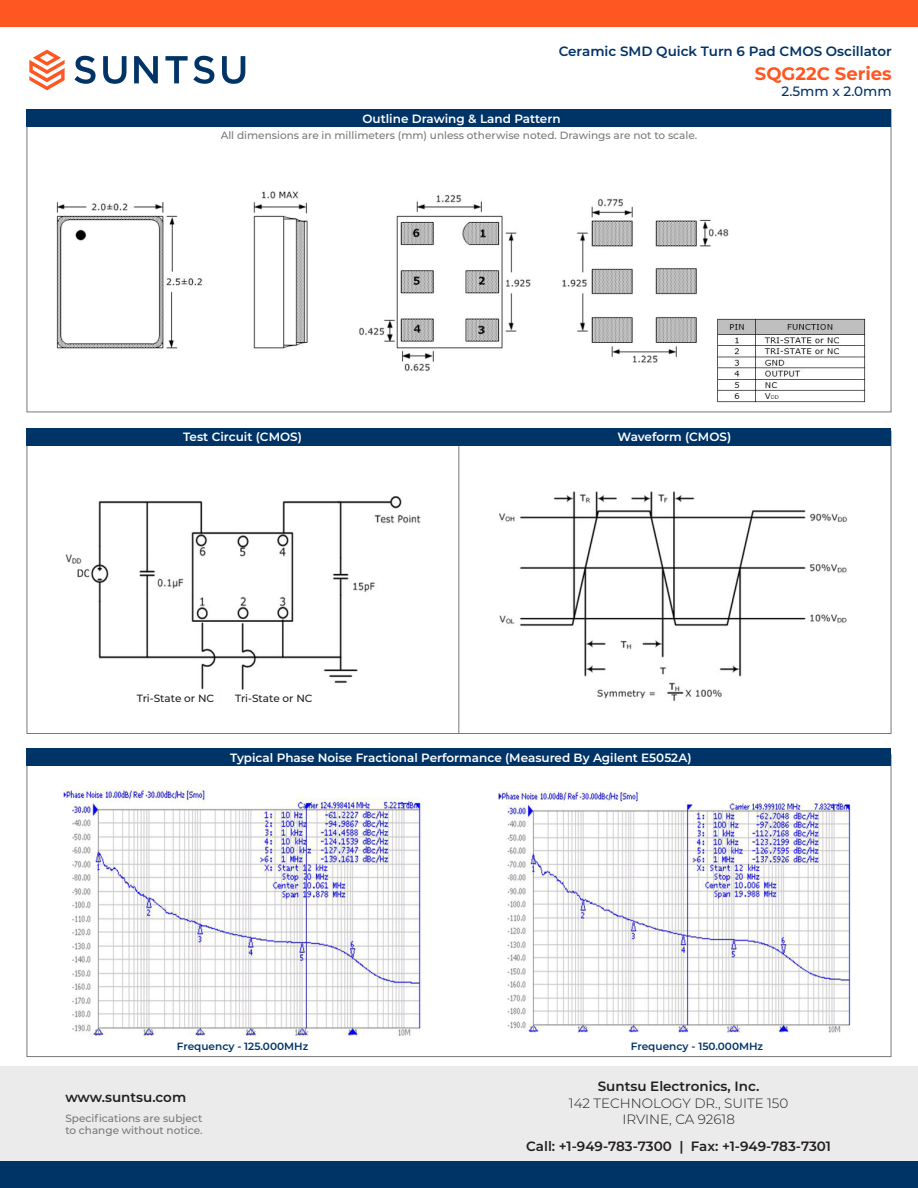
<style>
.page{position:relative;width:918px;height:1188px;background:#fff}
.page>*{position:absolute;margin:0;border:0;box-sizing:border-box;transform-origin:0 0}
.t1{font:700 18px "Montserrat";color:#ff5722}
.t2{font:600 13.5px "Montserrat";color:#231f20}
.t3{font:300 13.5px/16.2px "Montserrat";color:#231f20;text-align:center}
.t4{font:600 13.5px "Montserrat";color:#036}
.t5{font:500 13.5px "Montserrat Alternates";color:#036}
.t6{font:600 12px "Montserrat";color:#fff}
.t7{font:500 10.5px/12.6px "Montserrat";color:#787878}
.t8{font:600 10.5px "Montserrat";color:#036}
.t9{font:500 10.5px "Montserrat";color:#231f20}
</style>
<div class="page">
<div style="left:0;top:1066px;width:918px;height:122px;background:#ebebeb"></div>
<svg style="left:74px;top:56px;width:22px;height:28px"></svg>
<svg style="left:103px;top:56px;width:24px;height:28px"></svg>
<svg style="left:134px;top:56px;width:24px;height:27px"></svg>
<svg style="left:222px;top:56px;width:23px;height:28px"></svg>
<svg style="left:29px;top:50px;width:36px;height:40px"></svg>
<svg style="left:165px;top:56px;width:49px;height:28px"></svg>
<div style="left:0;top:0;width:918px;height:27px;background:#ff5722"></div>
<div style="left:0;top:1161px;width:918px;height:27px;background:#036"></div>
<div style="left:27px;top:110px;width:864px;height:17px;background:#036"></div>
<img style="left:56px;top:191px;width:673px;height:180px">
<div style="left:27px;top:428px;width:864px;height:18px;background:#036"></div>
<img style="left:65px;top:496px;width:356px;height:195px">
<img style="left:499px;top:491px;width:349px;height:211px">
<div style="left:27px;top:749px;width:864px;height:17px;background:#036"></div>
<img style="left:64px;top:789px;width:357px;height:248px">
<img style="left:498px;top:792px;width:352px;height:241px">
<img style="left:716px;top:318px;width:150px;height:84px">
<hr style="left:459px;top:446px;width:1px;height:288px;background:#787878">
<p class="t4" style="left:559px;top:42px;width:335px">Ceramic SMD Quick Turn 6 Pad CMOS Oscillator</p>
<p class="t5" style="left:782px;top:82px;width:112px">2.5mm x 2.0mm</p>
<h1 class="t1" style="left:755px;top:60px;width:138px">SQG22C Series</h1>
<p class="t6" style="left:362px;top:110px;width:200px">Outline Drawing &amp; Land Pattern</p>
<p class="t7" style="left:221px;top:128px;width:478px">All dimensions are in millimeters (mm) unless otherwise noted. Drawings are not to scale.</p>
<p class="t6" style="left:183px;top:428px;width:120px">Test Circuit (CMOS)</p>
<p class="t9" style="left:137px;top:691px;width:79px">Tri-State or NC</p>
<p class="t9" style="left:235px;top:691px;width:79px">Tri-State or NC</p>
<p class="t6" style="left:618px;top:428px;width:115px">Waveform (CMOS)</p>
<p class="t6" style="left:230px;top:749px;width:463px">Typical Phase Noise Fractional Performance (Measured By Agilent E5052A)</p>
<p class="t8" style="left:177px;top:1039px;width:133px">Frequency - 125.000MHz</p>
<p class="t8" style="left:631px;top:1039px;width:134px">Frequency - 150.000MHz</p>
<p class="t2" style="left:65px;top:1088px;width:122px">www.suntsu.com</p>
<p class="t7" style="left:65px;top:1111px;width:139px">Specifications are subject to change without notice.</p>
<p class="t2" style="left:598px;top:1077px;width:163px">Suntsu Electronics, Inc.</p>
<p class="t3" style="left:569px;top:1094px;width:221px">142 TECHNOLOGY DR., SUITE 150<br>IRVINE, CA 92618</p>
<p class="t2" style="left:526px;top:1137px;width:306px">Call: +1-949-783-7300 | Fax: +1-949-783-7301</p>
</div>
